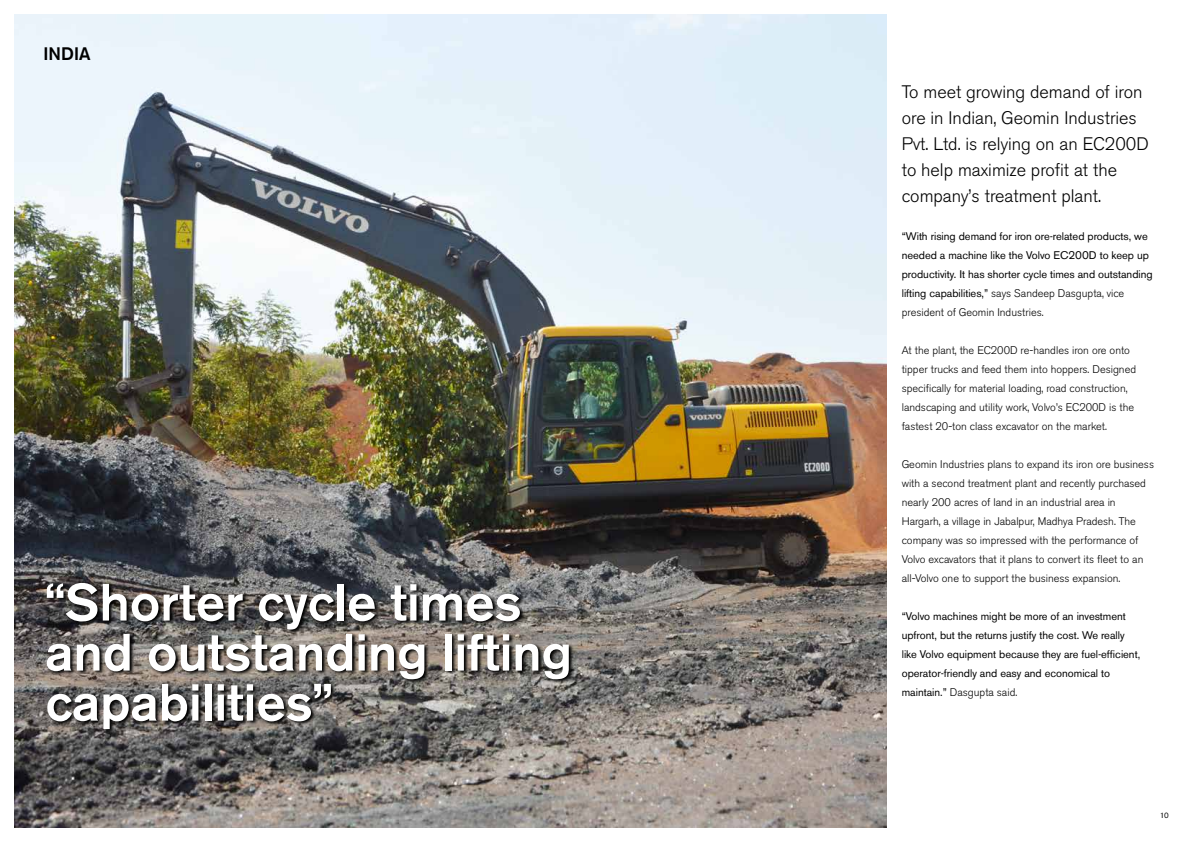
<style>
.page{position:relative;width:1191px;height:842px;background:#fff}
.page>*{position:absolute;margin:0;border:0;box-sizing:border-box;transform-origin:0 0}
.t1{font:500 52px/50px "Volvo Sans Pro";color:#fff}
.t2{font:300 18px/26px "Volvo Sans Pro";color:#000}
.t3{font:500 18px "Volvo Sans Pro";color:#000}
.t4{font:300 11px/19px "Volvo Sans Pro";color:#000}
.t5{font:11px/19px "Volvo Sans Pro";color:#000}
.t6{font:7.5px "Volvo Sans Pro";color:#000}
.s1{font-weight:300}
</style>
<div class="page">
<img style="left:14px;top:14px;width:872px;height:814px">
<svg style="left:46px;top:582px;width:528px;height:151px;background:#5b5754"></svg>
<h2 class="t3" style="left:43px;top:43px;width:48px">INDIA</h2>
<h1 class="t1" style="left:45px;top:577px;width:528px">“Shorter cycle times and outstanding lifting capabilities”</h1>
<h2 class="t2" style="left:901px;top:79px;width:248px">To meet growing demand of iron ore in Indian, Geomin Industries<br>Pvt. Ltd. is relying on an EC200D to help maximize profit at the company’s treatment plant.</h2>
<p class="t5" style="left:901px;top:227px;width:252px">“With rising demand for iron ore-related products, we needed a machine like the Volvo EC200D to keep up productivity. It has shorter cycle times and outstanding lifting capabilities,” <span class="s1">says Sandeep Dasgupta, vice president of Geomin Industries.</span></p>
<p class="t4" style="left:901px;top:341px;width:236px">At the plant, the EC200D re-handles iron ore onto tipper trucks and feed them into hoppers. Designed specifically for material loading, road construction, landscaping and utility work, Volvo’s EC200D is the fastest 20-ton class excavator on the market.</p>
<p class="t4" style="left:901px;top:455px;width:254px">Geomin Industries plans to expand its iron ore business with a second treatment plant and recently purchased nearly 200 acres of land in an industrial area in Hargarh, a village in Jabalpur, Madhya Pradesh. The company was so impressed with the performance of Volvo excavators that it plans to convert its fleet to an all-Volvo one to support the business expansion.</p>
<p class="t5" style="left:901px;top:607px;width:240px">“Volvo machines might be more of an investment upfront, but the returns justify the cost. We really like Volvo equipment because they are fuel-efficient, operator-friendly and easy and economical to maintain.” <span class="s1">Dasgupta said.</span></p>
<p class="t6" style="left:1160px;top:810px;width:10px">10</p>
</div>
